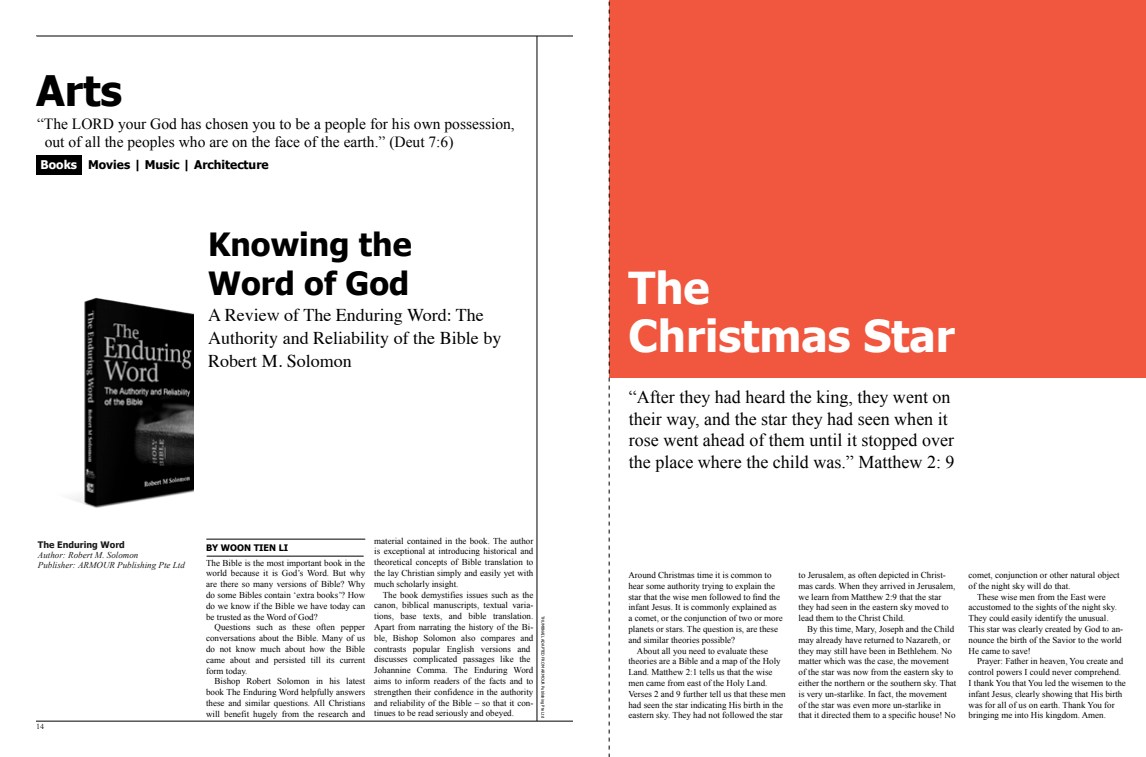
<style>
.page{position:relative;width:1146px;height:757px;background:#fff}
.page>*{position:absolute;margin:0;border:0;box-sizing:border-box;transform-origin:0 0}
.t1{font:700 44px/48px "Tahoma";color:#fff}
.t2{font:700 42px "Tahoma";color:#000}
.t3{font:700 32px/39px "Tahoma";color:#000}
.t4{font:18px/21.6px "Times New Roman";color:#000}
.t5{font:18px/23px "Times";color:#000}
.t6{font:15.5px/18px "Times New Roman";color:#000}
.t7{font:700 12px "Tahoma";color:#000}
.t8{font:700 12px "Tahoma";color:#fff}
.t9{font:9px/11px "Times New Roman";color:#000}
.t10{font:italic 9px/10px "Times New Roman";color:#1a1a18}
.t11{font:700 9px "Tahoma";color:#1a1a18}
.t12{font:700 9px "Tahoma";color:#000}
.t13{font:7px "Trajan Pro";color:#000}
.t14{font:4px "Tahoma";color:#000}
</style>
<div class="page">
<div style="left:609px;top:0;width:536px;height:378px;background:#f1563f"></div>
<hr style="left:36px;top:36px;width:537px;height:1px;background:#000">
<hr style="left:36px;top:721px;width:537px;height:1px;background:#000">
<div style="left:36px;top:155px;width:45px;height:19px;background:#000"></div>
<hr style="left:536px;top:36px;width:1px;height:685px;background:#000">
<hr style="left:206px;top:539px;width:159px;height:1px;background:#000">
<hr style="left:206px;top:556px;width:157px;height:1px;background:#000">
<img style="left:72px;top:297px;width:121px;height:211px">
<svg style="left:608px;top:1px;width:1px;height:756px"></svg>
<h2 class="t2" style="left:36px;top:61px;width:88px">Arts</h2>
<h3 class="t6" style="left:45px;top:115px;width:471px;text-indent:-8px">“The LORD your God has chosen you to be a people for his own possession, out of all the peoples who are on the face of the earth.” (Deut 7:6)</h3>
<h3 class="t7" style="left:37px;top:156px;width:233px">Books | Movies | Music | Architecture</h3>
<h3 class="t8" style="left:41px;top:156px;width:38px">Books</h3>
<h3 class="t3" style="left:208px;top:223px;width:205px">Knowing the<br>Word of God</h3>
<h3 class="t5" style="left:208px;top:302px;width:295px">A Review of The Enduring Word: The<br>Authority and Reliability of the Bible by<br>Robert M. Solomon</h3>
<p class="t11" style="left:38px;top:538px;width:89px">The Enduring Word</p>
<p class="t10" style="left:38px;top:550px;width:148px">Author: Robert M. Solomon<br>Publisher: ARMOUR Publishing Pte Ltd</p>
<p class="t13" style="left:36px;top:722px;width:9px">14</p>
<p class="t12" style="left:206px;top:541px;width:83px">BY WOON TIEN LI</p>
<p class="t9" style="left:206px;top:558px;width:161px;line-height:10px">The Bible is the most important book in the world because it is God’s Word. But why</p>
<p class="t9" style="left:206px;top:578px;width:161px;text-align:justify">are there so many versions of Bible? Why do some Bibles contain ‘extra books’? How do we know if the Bible we have today can be trusted as the Word of God?</p>
<p class="t9" style="left:206px;top:621px;width:161px;text-align:justify;text-indent:9px">Questions such as these often pepper conversations about the Bible. Many of us do not know much about how the Bible came about and persisted till its current form today.</p>
<p class="t9" style="left:206px;top:675px;width:161px;text-align:justify;text-indent:9px">Bishop Robert Solomon in his latest book The Enduring Word helpfully answers these and similar questions. All Christians will benefit hugely from the research and</p>
<p class="t9" style="left:374px;top:536px;width:161px;line-height:10px">material contained in the book. The author is exceptional at introducing historical and</p>
<p class="t9" style="left:374px;top:556px;width:161px;text-align:justify">theoretical concepts of Bible translation to the lay Christian simply and easily yet with much scholarly insight.</p>
<p class="t9" style="left:374px;top:590px;width:161px;line-height:10px;text-align:right">The book demystifies issues such as the canon, biblical manuscripts, textual varia-</p>
<p class="t9" style="left:374px;top:610px;width:161px;text-align:justify">tions, base texts, and bible translation.<br>Apart from narrating the history of the Bi&shy;ble, Bishop Solomon also compares and contrasts popular English versions and</p>
<p class="t9" style="left:374px;top:653px;width:161px">discusses complicated passages like the Johannine Comma. The Enduring Word aims to inform readers of the facts and to strengthen their confidence in the authority and reliability of the Bible – so that it con-</p>
<p class="t9" style="left:374px;top:707px;width:141px">tinues to be read seriously and obeyed.</p>
<p class="t14" style="left:545px;top:616px;width:103px;rotate:90deg">THUMBNAIL ADAPTED FROM ARMOUR Publishing Pte Ltd</p>
<h1 class="t1" style="left:628px;top:261px;width:328px">The<br>Christmas Star</h1>
<h3 class="t4" style="left:628px;top:386px;width:327px">“After they had heard the king, they went on their way, and the star they had seen when it rose went ahead of them until it stopped over the place where the child was.” Matthew 2: 9</h3>
<p class="t9" style="left:628px;top:569px;width:145px">Around Christmas time it is common to</p>
<p class="t9" style="left:628px;top:580px;width:148px">hear some authority trying to explain the</p>
<p class="t9" style="left:628px;top:591px;width:153px">star that the wise men followed to find the</p>
<p class="t9" style="left:628px;top:602px;width:150px">infant Jesus. It is commonly explained as</p>
<p class="t9" style="left:628px;top:612px;width:156px">a comet, or the conjunction of two or more</p>
<p class="t9" style="left:628px;top:623px;width:151px">planets or stars. The question is, are these</p>
<p class="t9" style="left:628px;top:634px;width:108px">and similar theories possible?</p>
<p class="t9" style="left:637px;top:645px;width:132px">About all you need to evaluate these</p>
<p class="t9" style="left:628px;top:656px;width:154px">theories are a Bible and a map of the Holy</p>
<p class="t9" style="left:628px;top:666px;width:145px">Land. Matthew 2:1 tells us that the wise</p>
<p class="t9" style="left:628px;top:677px;width:140px">men came from east of the Holy Land.</p>
<p class="t9" style="left:628px;top:688px;width:159px">Verses 2 and 9 further tell us that these men</p>
<p class="t9" style="left:628px;top:699px;width:156px">had seen the star indicating His birth in the</p>
<p class="t9" style="left:628px;top:710px;width:156px">eastern sky. They had not followed the star</p>
<p class="t9" style="left:798px;top:569px;width:158px">to Jerusalem, as often depicted in Christ&shy;mas cards. When they arrived in Jerusalem, we learn from Matthew 2:9 that the star they had seen in the eastern sky moved to lead them to the Christ Child.</p>
<p class="t9" style="left:798px;top:623px;width:159px;text-indent:9px">By this time, Mary, Joseph and the Child may already have returned to Nazareth, or they may still have been in Bethlehem. No matter which was the case, the movement of the star was now from the eastern sky to either the northern or the southern sky. That is very un-starlike. In fact, the movement of the star was even more un-starlike in that it directed them to a specific house! No</p>
<p class="t9" style="left:968px;top:569px;width:152px">comet, conjunction or other natural object</p>
<p class="t9" style="left:968px;top:580px;width:103px">of the night sky will do that.</p>
<p class="t9" style="left:976px;top:591px;width:130px">These wise men from the East were</p>
<p class="t9" style="left:968px;top:602px;width:150px">accustomed to the sights of the night sky.</p>
<p class="t9" style="left:968px;top:612px;width:141px">They could easily identify the unusual.</p>
<p class="t9" style="left:968px;top:623px;width:156px">This star was clearly created by God to an-</p>
<p class="t9" style="left:968px;top:634px;width:154px">nounce the birth of the Savior to the world</p>
<p class="t9" style="left:968px;top:645px;width:64px">He came to save!</p>
<p class="t9" style="left:976px;top:656px;width:147px">Prayer: Father in heaven, You create and</p>
<p class="t9" style="left:968px;top:666px;width:154px">control powers I could never comprehend.</p>
<p class="t9" style="left:968px;top:677px;width:159px">I thank You that You led the wisemen to the</p>
<p class="t9" style="left:968px;top:688px;width:155px">infant Jesus, clearly showing that His birth</p>
<p class="t9" style="left:968px;top:699px;width:148px">was for all of us on earth. Thank You for</p>
<p class="t9" style="left:968px;top:710px;width:139px">bringing me into His kingdom. Amen.</p>
</div>
